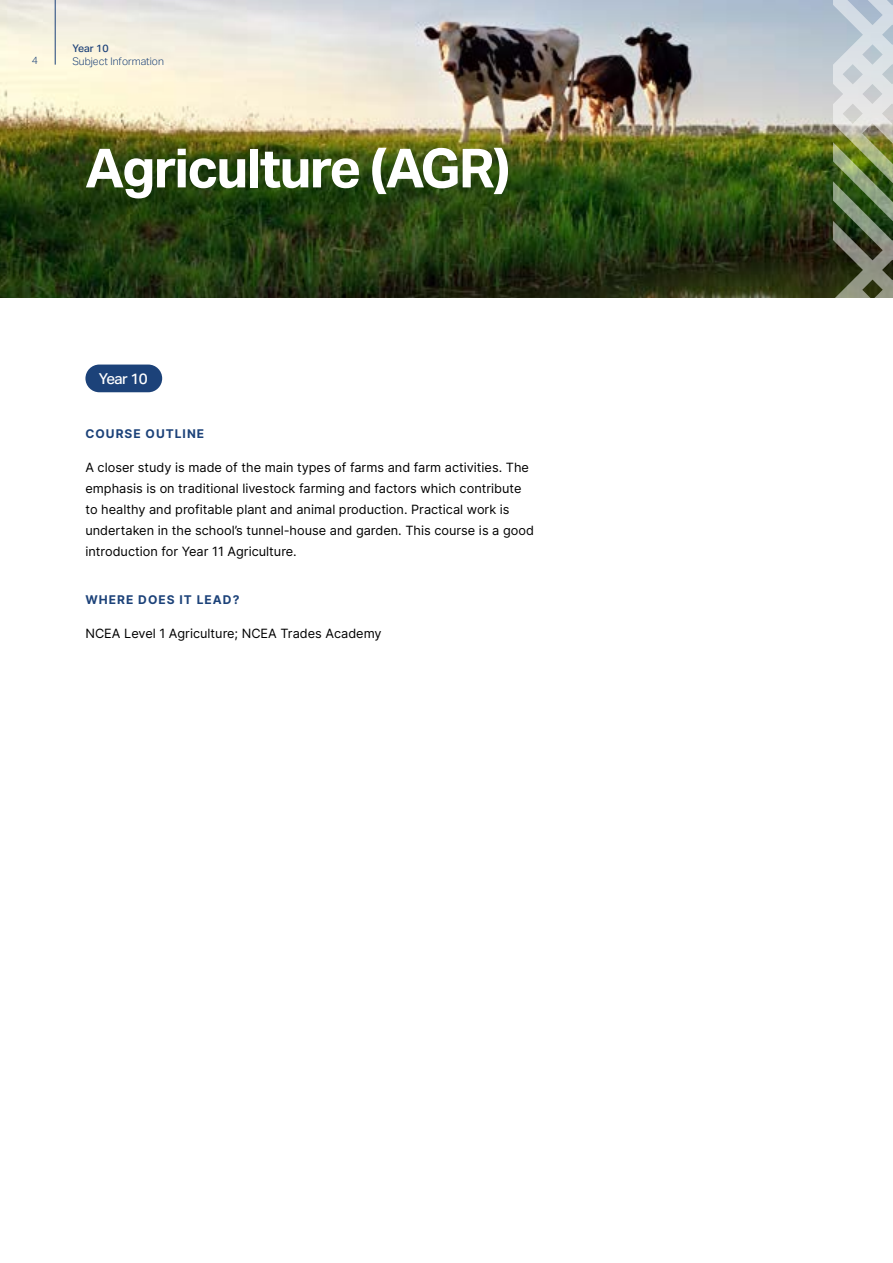
<style>
.page{position:relative;width:893px;height:1263px;background:#fff}
.page>*{position:absolute;margin:0;border:0;box-sizing:border-box;transform-origin:0 0}
.t1{font:700 54px "Aktiv Grotesk";letter-spacing:-.03em;color:#fff}
.t2{font:500 15px "Aktiv Grotesk";letter-spacing:-.03em;color:#fff}
.t3{font:12.75px/21px "Inter";color:#000}
.t4{font:700 12px "Inter";letter-spacing:.085em;color:#1c4279}
.t5{font:300 10.5px "Aktiv Grotesk";color:#1c4279}
.t6{font:500 10.5px "Aktiv Grotesk";color:#1c4279}
</style>
<div class="page">
<img style="left:0;top:0;width:833px;height:298px">
<div style="left:85px;top:365px;width:77px;height:27px;background:#1c4279;border-radius:14px"></div>
<hr style="left:55px;top:0;width:1px;height:65px;background:#1c4279">
<img style="left:833px;top:0;width:60px;height:298px">
<p class="t6" style="left:72px;top:42px;width:38px">Year 10</p>
<p class="t5" style="left:32px;top:54px;width:8px">4</p>
<p class="t5" style="left:72px;top:55px;width:93px">Subject Information</p>
<h1 class="t1" style="left:85px;top:137px;width:427px">Agriculture (AGR)</h1>
<p class="t2" style="left:99px;top:370px;width:50px">Year 10</p>
<p class="t4" style="left:85px;top:425px;width:120px">COURSE OUTLINE</p>
<p class="t3" style="left:85px;top:456px;width:450px">A closer study is made of the main types of farms and farm activities. The emphasis is on traditional livestock farming and factors which contribute to healthy and profitable plant and animal production. Practical work is undertaken in the school’s tunnel-house and garden. This course is a good introduction for Year 11 Agriculture.</p>
<p class="t4" style="left:85px;top:591px;width:155px">WHERE DOES IT LEAD?</p>
<p class="t3" style="left:85px;top:622px;width:298px">NCEA Level 1 Agriculture; NCEA Trades Academy</p>
</div>
